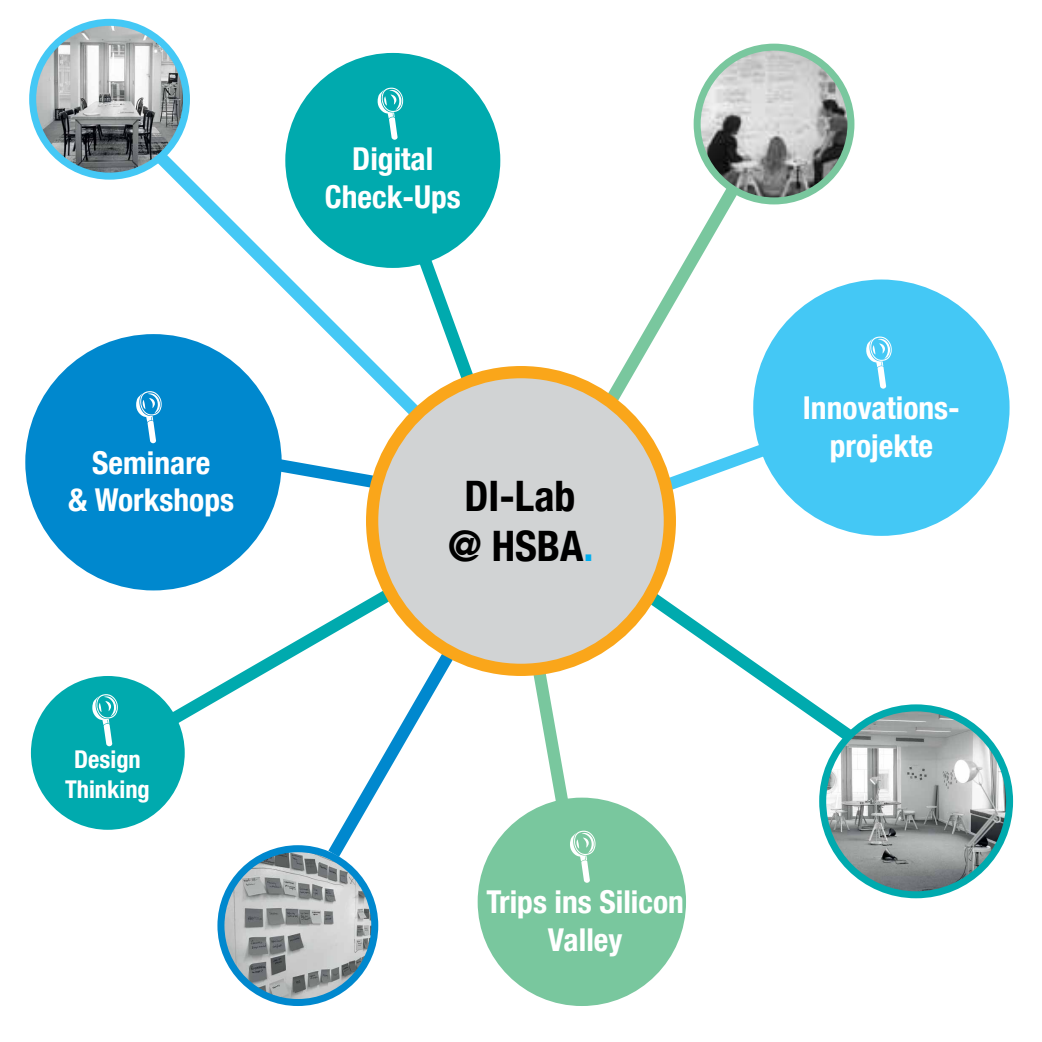
<style>
.page{position:relative;width:1042px;height:1042px;background:#fff}
.page>*{position:absolute;margin:0;border:0;box-sizing:border-box;transform-origin:0 0}
.t1{font:700 condensed 42px/50.4px "Helvetica Neue LT Com";color:#000;text-align:center}
.t2{font:700 condensed 31.5px/37.8px "Helvetica Neue LT Com";color:#fff;text-align:center}
.t3{font:700 condensed 24.5px/29.4px "Helvetica Neue LT Com";color:#fff;text-align:center}
.s1{color:#00aeef}
</style>
<div class="page">
<svg style="left:140px;top:137px;width:165px;height:235px"></svg>
<svg style="left:155px;top:574px;width:162px;height:160px"></svg>
<svg style="left:317px;top:558px;width:195px;height:312px"></svg>
<svg style="left:574px;top:170px;width:176px;height:240px"></svg>
<svg style="left:621px;top:396px;width:180px;height:113px"></svg>
<svg style="left:621px;top:571px;width:251px;height:186px"></svg>
<svg style="left:245px;top:225px;width:264px;height:284px"></svg>
<div style="left:372px;top:372px;width:298px;height:298px;background:#d1d3d4;border-radius:50%"></div>
<div style="left:366px;top:366px;width:310px;height:310px;border:12px solid #faa61a;border-radius:50%"></div>
<div style="left:25px;top:334px;width:257px;height:256px;background:#0088ce;border-radius:50%"></div>
<div style="left:285px;top:53px;width:215px;height:215px;background:#00aaae;border-radius:50%"></div>
<div style="left:753px;top:279px;width:256px;height:257px;background:#44c8f5;border-radius:50%"></div>
<img style="left:822px;top:708px;width:187px;height:187px;border-radius:93px">
<div style="left:819px;top:704px;width:194px;height:194px;border:7px solid #00aaae;border-radius:50%"></div>
<img style="left:697px;top:47px;width:154px;height:154px;border-radius:77px">
<div style="left:693px;top:44px;width:161px;height:160px;border:7px solid #79c79e;border-radius:50%"></div>
<div style="left:478px;top:797px;width:208px;height:209px;background:#79c79e;border-radius:50%"></div>
<img style="left:221px;top:848px;width:154px;height:154px;border-radius:77px">
<div style="left:217px;top:845px;width:161px;height:161px;border:7px solid #0088ce;border-radius:50%"></div>
<img style="left:33px;top:22px;width:153px;height:154px;border-radius:77px">
<div style="left:29px;top:19px;width:161px;height:161px;border:7px solid #44c8f5;border-radius:50%"></div>
<div style="left:31px;top:676px;width:154px;height:154px;background:#00aaae;border-radius:50%"></div>
<svg style="left:525px;top:656px;width:70px;height:159px"></svg>
<p class="t2" style="left:325px;top:140px;width:137px">Digital<br>Check-Ups</p>
<p class="t2" style="left:69px;top:444px;width:167px">Seminare<br>&amp; Workshops</p>
<p class="t3" style="left:65px;top:745px;width:86px">Design<br>Thinking</p>
<h1 class="t1" style="left:448px;top:471px;width:147px">DI-Lab @ HSBA<span class="s1">.</span></h1>
<p class="t2" style="left:486px;top:883px;width:199px">Trips ins Silicon<br>Valley</p>
<p class="t2" style="left:803px;top:389px;width:159px">Innovations&shy;projekte</p>
</div>
